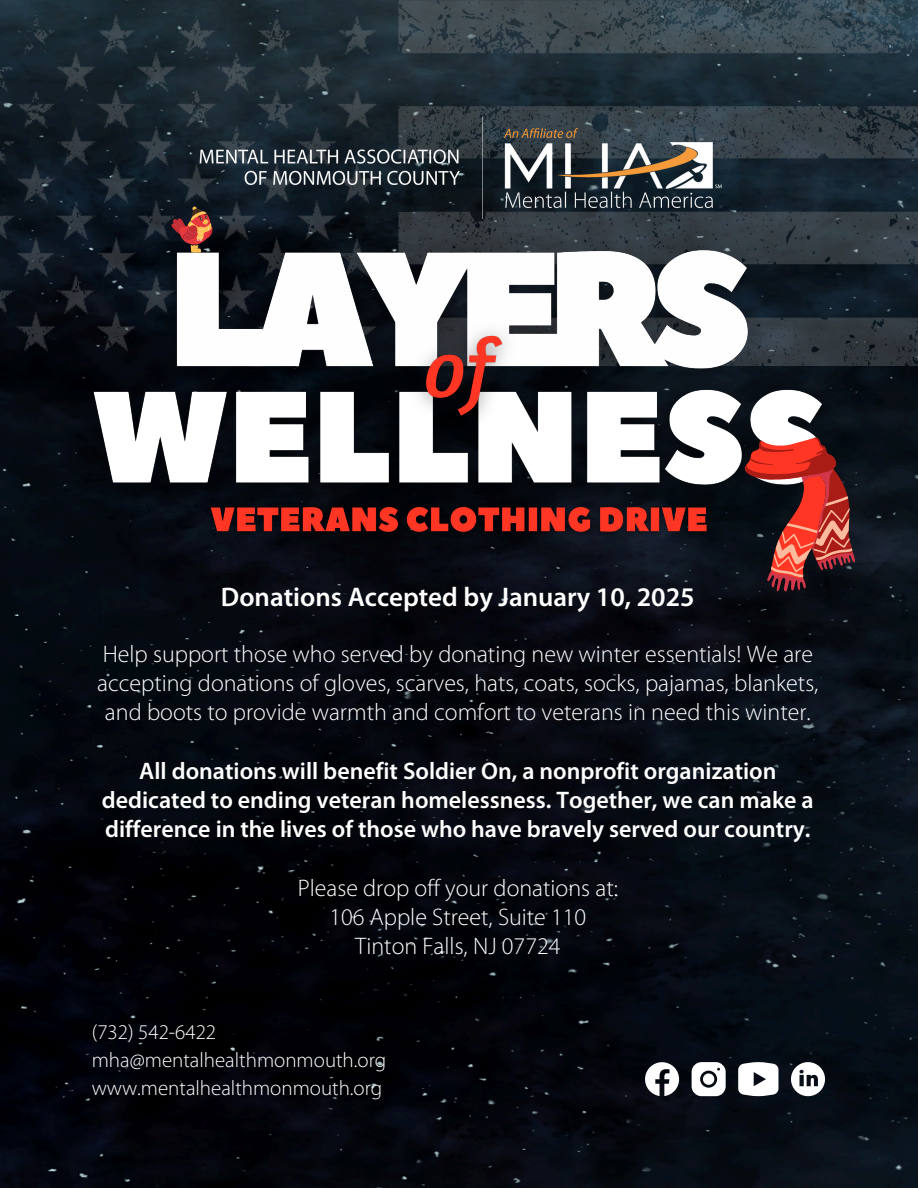
<style>
.page{position:relative;width:918px;height:1188px;background:#fff}
.page>*{position:absolute;margin:0;border:0;box-sizing:border-box;transform-origin:0 0}
.t1{font:600 27px "Myriad Pro";color:#fff}
.t2{font:300 24px/29.2px "Myriad Pro";color:#fff;text-align:center}
.t3{font:600 24px/29.2px "Myriad Pro";color:#fff;text-align:center}
.t4{font:300 21px "Myriad Pro";color:#fff}
</style>
<div class="page">
<img style="left:0;top:366px;width:918px;height:822px">
<img style="left:0;top:0;width:918px;height:366px">
<img style="left:135px;top:202px;width:654px;height:149px">
<img style="left:50px;top:351px;width:818px;height:183px">
<img style="left:201px;top:498px;width:516px;height:47px">
<svg style="left:745px;top:437px;width:110px;height:155px;background:#7c302d"></svg>
<img style="left:191px;top:116px;width:537px;height:102px">
<svg style="left:645px;top:1062px;width:34px;height:34px"></svg>
<svg style="left:692px;top:1062px;width:34px;height:34px"></svg>
<svg style="left:738px;top:1062px;width:40px;height:34px"></svg>
<svg style="left:791px;top:1062px;width:34px;height:34px"></svg>
<svg style="left:171px;top:207px;width:42px;height:46px;background:#72392f"></svg>
<img style="left:398px;top:311px;width:133px;height:135px">
<h5 class="t1" style="left:221px;top:586px;width:475px">Donations Accepted by January 10, 2025</h5>
<p class="t2" style="left:97px;top:641px;width:723px">Help support those who served by donating new winter essentials! We are accepting donations of gloves, scarves, hats, coats, socks, pajamas, blankets, and boots to provide warmth and comfort to veterans in need this winter.</p>
<h6 class="t3" style="left:102px;top:758px;width:713px">All donations will benefit Soldier On, a nonprofit organization dedicated to ending veteran homelessness. Together, we can make a difference in the lives of those who have bravely served our country.</h6>
<p class="t2" style="left:298px;top:875px;width:322px">Please drop off your donations at:</p>
<p class="t2" style="left:329px;top:904px;width:258px">106 Apple Street, Suite 110</p>
<p class="t2" style="left:355px;top:934px;width:207px">Tinton Falls, NJ 07724</p>
<p class="t4" style="left:92px;top:1023px;width:126px">(732) 542-6422</p>
<p class="t4" style="left:92px;top:1051px;width:296px">mha@mentalhealthmonmouth.org</p>
<p class="t4" style="left:92px;top:1080px;width:292px">www.mentalhealthmonmouth.org</p>
</div>
